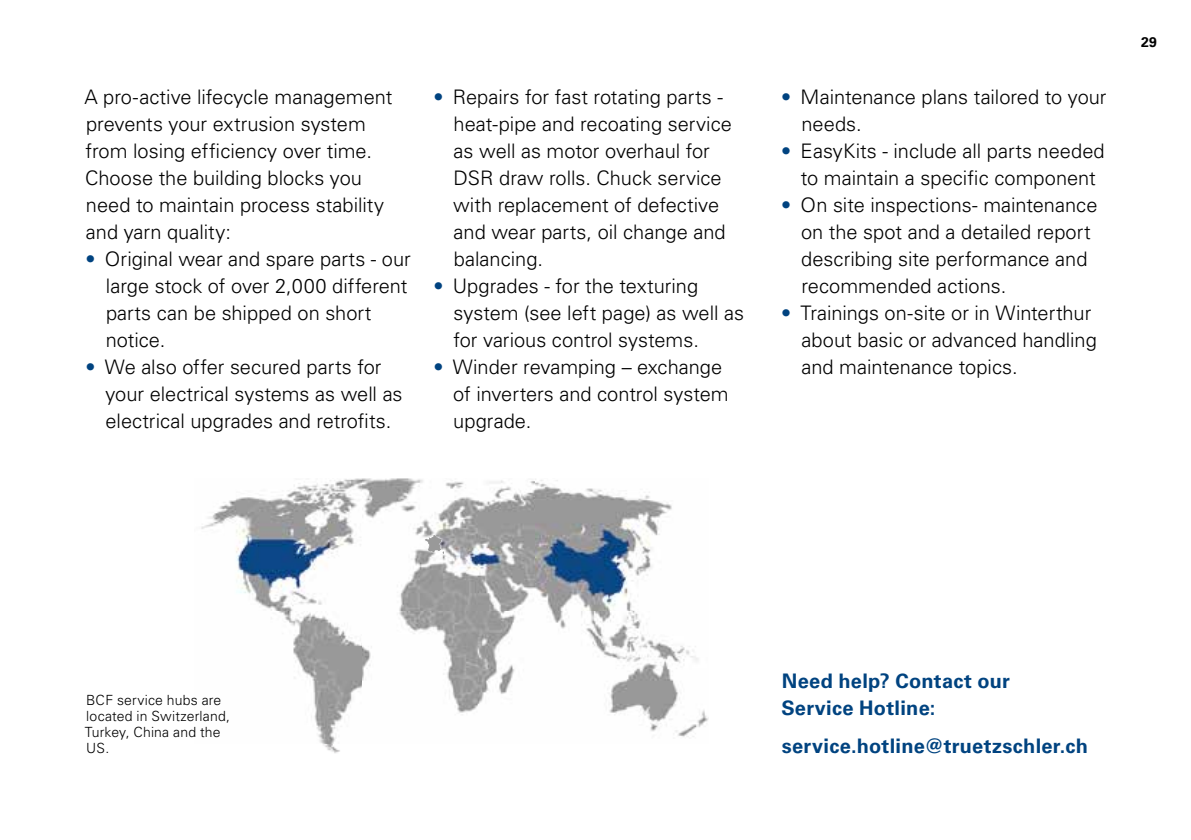
<style>
.page{position:relative;width:1191px;height:840px;background:#fff}
.page>*{position:absolute;margin:0;border:0;box-sizing:border-box;transform-origin:0 0}
.t1{font:300 20px/27px "Univers CE";color:#000}
.t2{font:700 20px/27px "Univers CE";letter-spacing:.015em;color:#004380}
.t3{font:300 14px/16px "Univers CE";letter-spacing:.015em;color:#000}
.t4{font:700 14px "Univers CE";color:#000}
.s1{color:#004380}
</style>
<div class="page">
<img style="left:201px;top:478px;width:507px;height:275px">
<svg style="left:425px;top:534px;width:19px;height:20px"></svg>
<p class="t1" style="left:84px;top:84px;width:309px">A pro-active lifecycle management prevents your extrusion system from losing efficiency over time.<br>Choose the building blocks you need to maintain process stability and yarn quality:</p>
<p class="t1" style="left:106px;top:246px;width:306px;text-indent:-20px"><span class="s1">•</span> Original wear and spare parts - our large stock of over 2,000 different parts can be shipped on short notice.</p>
<p class="t1" style="left:105px;top:354px;width:299px;text-indent:-20px"><span class="s1">•</span> We also offer secured parts for your electrical systems as well as electrical upgrades and retrofits.</p>
<p class="t1" style="left:453px;top:84px;width:280px;text-indent:-20px"><span class="s1">•</span> Repairs for fast rotating parts - heat-pipe and recoating service as well as motor overhaul for<br>DSR draw rolls. Chuck service with replacement of defective and wear parts, oil change and balancing.</p>
<p class="t1" style="left:453px;top:273px;width:292px;text-indent:-20px"><span class="s1">•</span> Upgrades - for the texturing system (see left page) as well as for various control systems.</p>
<p class="t1" style="left:453px;top:354px;width:277px;text-indent:-20px"><span class="s1">•</span> Winder revamping – exchange of inverters and control system upgrade.</p>
<p class="t1" style="left:801px;top:84px;width:306px;text-indent:-20px"><span class="s1">•</span> Maintenance plans tailored to your needs.</p>
<p class="t1" style="left:781px;top:138px;width:325px;text-align:center"><span class="s1">•</span> EasyKits - include all parts needed to maintain a specific component</p>
<p class="t1" style="left:801px;top:192px;width:298px;text-indent:-20px"><span class="s1">•</span> On site inspections- maintenance on the spot and a detailed report describing site performance and recommended actions.</p>
<p class="t1" style="left:801px;top:300px;width:297px;text-indent:-20px"><span class="s1">•</span> Trainings on-site or in Winterthur about basic or advanced handling and maintenance topics.</p>
<p class="t4" style="left:1141px;top:34px;width:17px">29</p>
<p class="t3" style="left:85px;top:691px;width:147px">BCF service hubs are located in Switzerland,<br>Turkey, China and the<br>US.</p>
<p class="t2" style="left:781px;top:667px;width:230px">Need help? Contact our<br>Service Hotline:</p>
<p class="t2" style="left:782px;top:733px;width:308px">service.hotline@truetzschler.ch</p>
</div>
